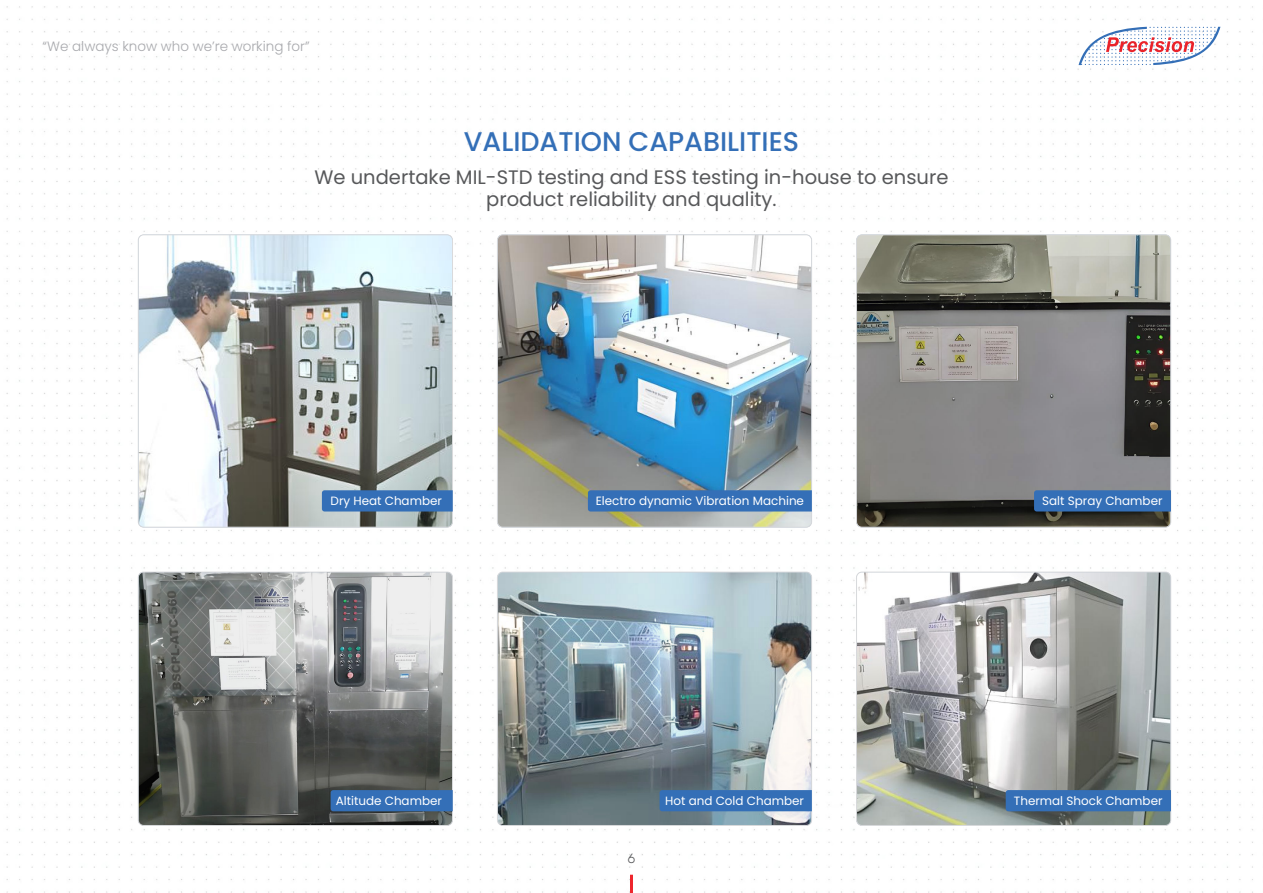
<style>
.page{position:relative;width:1263px;height:893px;background:#fff}
.page>*{position:absolute;margin:0;border:0;box-sizing:border-box;transform-origin:0 0}
.Product_Title{font:500 27px "Poppins";color:#346fb7}
.Body{font:19.5px/22.5px "Poppins";color:#57585a;text-align:center}
.t1{font:300 13.5px "Poppins";color:#a8a9ad}
.t2{font:300 13.5px "Rubik";color:#57585a}
.Note_Desc{font:12px "Poppins";color:#fff}
</style>
<div class="page">
<img style="left:6px;top:6px;width:1247px;height:887px">
<img style="left:138px;top:235px;width:314px;height:292px">
<div style="left:138px;top:235px;width:315px;height:292px;border:1px solid #d9dadc;border-radius:5px"></div>
<div style="left:322px;top:490px;width:131px;height:21px;background:#346fb7"></div>
<img style="left:497px;top:235px;width:315px;height:292px">
<div style="left:497px;top:235px;width:315px;height:292px;border:1px solid #d9dadc;border-radius:5px"></div>
<div style="left:588px;top:490px;width:224px;height:21px;background:#346fb7"></div>
<img style="left:856px;top:235px;width:315px;height:292px">
<div style="left:856px;top:235px;width:315px;height:292px;border:1px solid #d9dadc;border-radius:5px"></div>
<div style="left:1034px;top:490px;width:137px;height:21px;background:#346fb7"></div>
<img style="left:138px;top:572px;width:314px;height:253px">
<div style="left:138px;top:572px;width:315px;height:254px;border:1px solid #d9dadc;border-radius:5px"></div>
<div style="left:331px;top:790px;width:122px;height:21px;background:#346fb7"></div>
<img style="left:497px;top:572px;width:315px;height:253px">
<div style="left:497px;top:572px;width:315px;height:254px;border:1px solid #d9dadc;border-radius:5px"></div>
<div style="left:659px;top:790px;width:153px;height:21px;background:#346fb7"></div>
<img style="left:856px;top:572px;width:315px;height:253px">
<div style="left:856px;top:572px;width:315px;height:254px;border:1px solid #d9dadc;border-radius:5px"></div>
<div style="left:1006px;top:790px;width:165px;height:21px;background:#346fb7"></div>
<svg style="left:1078px;top:27px;width:142px;height:39px"></svg>
<hr style="left:630px;top:875px;width:3px;height:18px;background:#ee262d">
<p class="t1" style="left:43px;top:39px;width:269px">“We always know who we’re working for”</p>
<p class="Product_Title" style="left:464px;top:126px;width:337px">VALIDATION CAPABILITIES</p>
<p class="Body" style="left:314px;top:166px;width:635px">We undertake MIL-STD testing and ESS testing in-house to ensure product reliability and quality.</p>
<p class="Note_Desc" style="left:331px;top:494px;width:113px">Dry Heat Chamber</p>
<p class="Note_Desc" style="left:596px;top:494px;width:210px">Electro dynamic Vibration Machine</p>
<p class="Note_Desc" style="left:1042px;top:494px;width:122px">Salt Spray Chamber</p>
<p class="Note_Desc" style="left:336px;top:794px;width:108px">Altitude Chamber</p>
<p class="Note_Desc" style="left:665px;top:794px;width:140px">Hot and Cold Chamber</p>
<p class="Note_Desc" style="left:1014px;top:794px;width:150px">Thermal Shock Chamber</p>
<p class="t2" style="left:627px;top:851px;width:9px">6</p>
</div>
